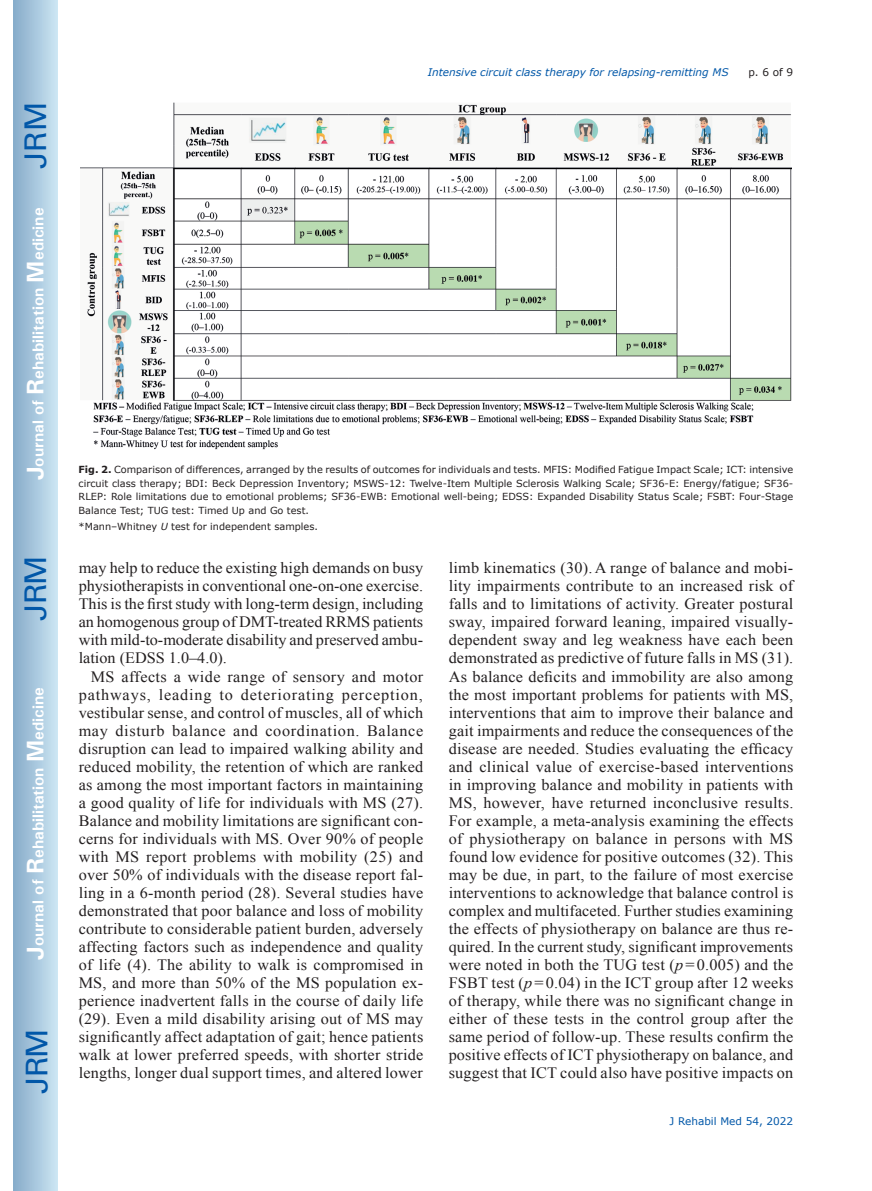
<style>
.page{position:relative;width:872px;height:1191px;background:#fff}
.page>*{position:absolute;margin:0;border:0;box-sizing:border-box;transform-origin:0 0}
.t1{font:30px "Univers";letter-spacing:-.03em;color:#0157a8}
.Txi{font:15.75px/18px "Times New Roman";letter-spacing:.01em;color:#231f20;text-align:justify}
.Tx{font:15.75px/18px "Times New Roman";color:#231f20;text-align:justify}
.t2{font:700 15.75px "Univers";color:#fff}
.t3{font:italic 10.5px "Verdana";color:#0157a8}
.t4{font:10.5px "Verdana";color:#0157a8}
.t5{font:10.5px "Verdana";color:#231f20}
.Fig_caption{font:9.75px/13.5px "Verdana";color:#231f20;text-align:justify}
.s1{font-size:24px}
.s2{font-weight:700}
.s3{font-style:italic}
</style>
<div class="page">
<div style="left:14px;top:0;width:43px;height:1191px;background:linear-gradient(to right,#88acca,#cbe5f2)"></div>
<img style="left:81px;top:102px;width:710px;height:348px">
<h1 class="t1" style="left:18px;top:169px;width:68px;rotate:-90deg">JRM</h1>
<p class="t2" style="left:28px;top:480px;width:274px;rotate:-90deg"><span class="s1">J</span>ournal of <span class="s1">R</span>ehabilitation <span class="s1">M</span>edicine</p>
<h1 class="t1" style="left:18px;top:620px;width:67px;rotate:-90deg">JRM</h1>
<p class="t2" style="left:28px;top:959px;width:274px;rotate:-90deg"><span class="s1">J</span>ournal of <span class="s1">R</span>ehabilitation <span class="s1">M</span>edicine</p>
<h1 class="t1" style="left:19px;top:1093px;width:67px;rotate:-90deg">JRM</h1>
<p class="t3" style="left:427px;top:65px;width:302px">Intensive circuit class therapy for relapsing-remitting MS</p>
<p class="t5" style="left:748px;top:65px;width:46px">p. 6 of 9</p>
<p class="Fig_caption" style="left:79px;top:463px;width:716px"><span class="s2">Fig. 2.</span> Comparison of differences, arranged by the results of outcomes for individuals and tests. MFIS: Modified Fatigue Impact Scale; ICT: intensive circuit class therapy; BDI: Beck Depression Inventory; MSWS-12: Twelve-Item Multiple Sclerosis Walking Scale; SF36-E: Energy/fatigue; SF36- RLEP: Role limitations due to emotional problems; SF36-EWB: Emotional well-being; EDSS: Expanded Disability Status Scale; FSBT: Four-Stage Balance Test; TUG test: Timed Up and Go test.</p>
<p class="Fig_caption" style="left:79px;top:520px;width:241px">*Mann–Whitney <span class="s3">U</span> test for independent samples.</p>
<p class="Tx" style="left:79px;top:559px;width:346px">may help to reduce the existing high demands on busy physiotherapists in conventional one-on-one exercise.<br>This is the first study with long-term design, including an homogenous group of DMT-treated RRMS patients with mild-to-moderate disability and preserved ambu&shy;lation (EDSS 1.0–4.0).</p>
<p class="Txi" style="left:79px;top:667px;width:346px;text-indent:12px">MS affects a wide range of sensory and motor pathways, leading to deteriorating perception, vestibular sense, and control of muscles, all of which may disturb balance and coordination. Balance disruption can lead to impaired walking ability and reduced mobility, the retention of which are ranked as among the most important factors in maintaining a good quality of life for individuals with MS (27).<br>Balance and mobility limitations are significant con&shy;cerns for individuals with MS. Over 90% of people with MS report problems with mobility (25) and over 50% of individuals with the disease report fal&shy;ling in a 6-month period (28). Several studies have demonstrated that poor balance and loss of mobility contribute to considerable patient burden, adversely affecting factors such as independence and quality of life (4). The ability to walk is compromised in MS, and more than 50% of the MS population ex&shy;perience inadvertent falls in the course of daily life (29). Even a mild disability arising out of MS may significantly affect adaptation of gait; hence patients walk at lower preferred speeds, with shorter stride lengths, longer dual support times, and altered lower</p>
<p class="Txi" style="left:449px;top:559px;width:346px">limb kinematics (30).A range of balance and mobi&shy;lity impairments contribute to an increased risk of falls and to limitations of activity. Greater postural sway, impaired forward leaning, impaired visually&shy;dependent sway and leg weakness have each been demonstrated as predictive of future falls in MS (31).<br>As balance deficits and immobility are also among the most important problems for patients with MS, interventions that aim to improve their balance and gait impairments and reduce the consequences of the disease are needed. Studies evaluating the efficacy and clinical value of exercise-based interventions in improving balance and mobility in patients with MS, however, have returned inconclusive results.<br>For example, a meta-analysis examining the effects of physiotherapy on balance in persons with MS found low evidence for positive outcomes (32). This may be due, in part, to the failure of most exercise interventions to acknowledge that balance control is complex and multifaceted. Further studies examining the effects of physiotherapy on balance are thus re&shy;quired. In the current study, significant improvements were noted in both the TUG test (<span class="s3">p</span>=0.005) and the FSBT test (<span class="s3">p</span>=0.04) in the ICT group after 12 weeks of therapy, while there was no significant change in either of these tests in the control group after the same period of follow-up. These results confirm the positive effects of ICT physiotherapy on balance, and suggest that ICT could also have positive impacts on</p>
<p class="t4" style="left:669px;top:1114px;width:125px">J Rehabil Med 54, 2022</p>
</div>
